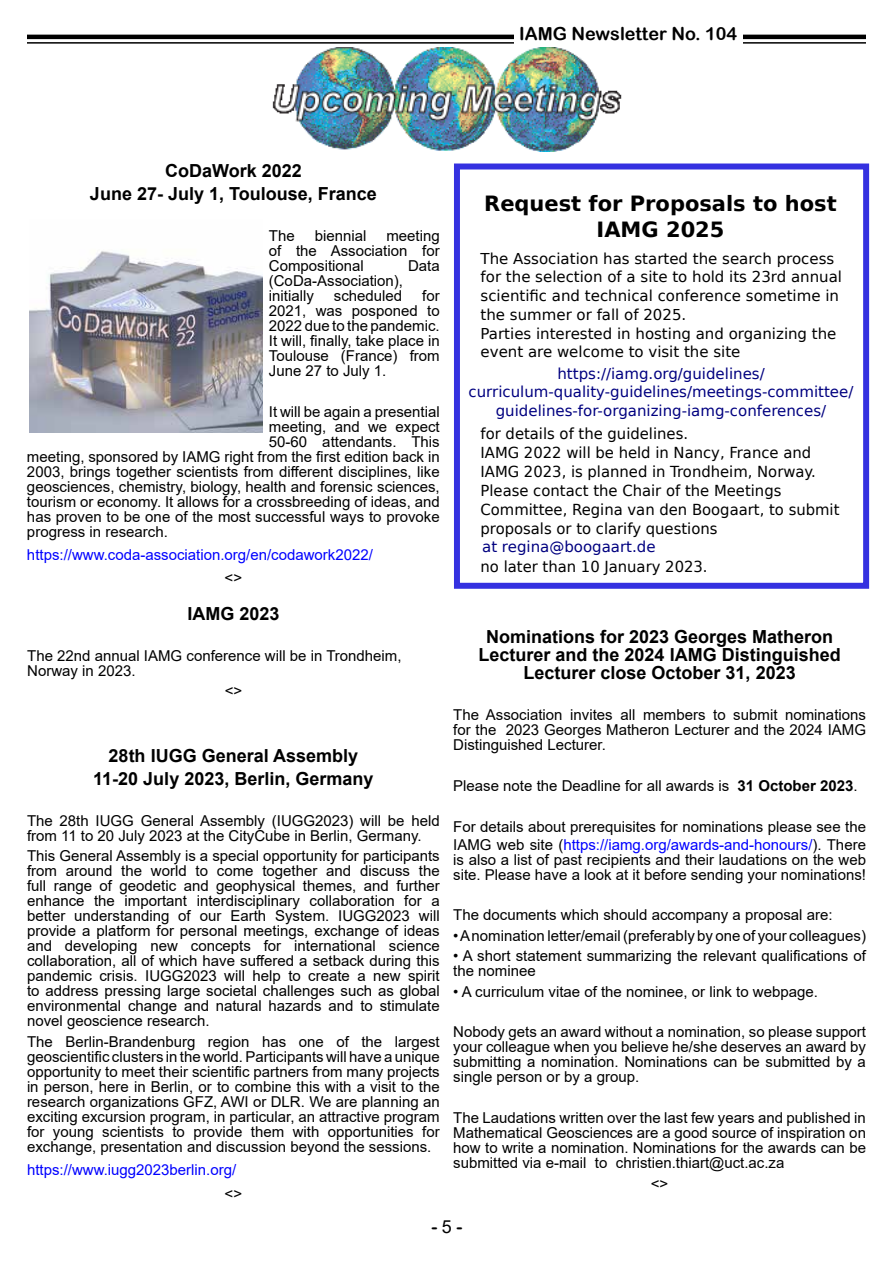
<style>
.page{position:relative;width:893px;height:1263px;background:#fff}
.page>*{position:absolute;margin:0;border:0;box-sizing:border-box;transform-origin:0 0}
.t1{font:700 21px/26.2px "DejaVu Sans";color:#000;text-align:center}
.t2{font:700 18px/23.4px "Arial";color:#000;text-align:center}
.t3{font:18px "Arial Rounded MT Bold";color:#000}
.t4{font:15.15px/19px "DejaVu Sans";color:#000}
.t5{font:15px/15px "Arial";color:#000;text-align:justify}
.t6{font:15px/18.8px "DejaVu Sans";color:#000}
.t7{font:15px/18.8px "DejaVu Sans";color:#000080;text-align:center}
.t8{font:15px "Arial";color:#00f}
.s1{font-weight:700}
.s2{color:#00f}
.s3{font-family:"Arial"}
</style>
<div class="page">
<hr style="left:27px;top:35px;width:839px;height:4px;background:#000">
<hr style="left:27px;top:42px;width:839px;height:2px;background:#000">
<div style="left:514px;top:27px;width:228px;height:21px;background:#fff"></div>
<img style="left:272px;top:48px;width:350px;height:103px">
<div style="left:454px;top:164px;width:415px;height:425px;border:6px solid #3531e0"></div>
<img style="left:29px;top:251px;width:233px;height:182px">
<p class="t3" style="left:519px;top:23px;width:220px">IAMG Newsletter No. 104</p>
<p class="t2" style="left:90px;top:159px;width:288px">CoDaWork 2022<br>June 27- July 1, Toulouse, France</p>
<p class="t5" style="left:269px;top:228px;width:27px">The</p>
<p class="t5" style="left:315px;top:228px;width:53px">biennial</p>
<p class="t5" style="left:269px;top:228px;width:172px;text-indent:118px">meeting of the Association for Compositional</p>
<p class="t5" style="left:408px;top:258px;width:33px">Data</p>
<p class="t5" style="left:269px;top:273px;width:136px">(CoDa-Association), initially</p>
<p class="t5" style="left:269px;top:288px;width:172px;text-indent:153px">for 2021, was posponed to 2022 due to the pandemic.<br>It will, finally, take place in Toulouse (France) from June 27 to July 1.</p>
<p class="t5" style="left:269px;top:404px;width:172px">It will be again a presential</p>
<p class="t5" style="left:269px;top:419px;width:172px">meeting, and we expect</p>
<p class="t5" style="left:269px;top:434px;width:172px">50-60 attendants. This</p>
<p class="t5" style="left:27px;top:449px;width:414px">meeting, sponsored by IAMG right from the first edition back in</p>
<p class="t5" style="left:27px;top:464px;width:414px">2003, brings together scientists from different disciplines, like</p>
<p class="t5" style="left:27px;top:479px;width:414px">geosciences, chemistry, biology, health and forensic sciences,</p>
<p class="t5" style="left:27px;top:494px;width:414px">tourism or economy. It allows for a crossbreeding of ideas, and</p>
<p class="t5" style="left:27px;top:509px;width:414px">has proven to be one of the most successful ways to provoke</p>
<p class="t5" style="left:27px;top:524px;width:142px">progress in research.</p>
<p class="t8" style="left:27px;top:544px;width:347px">https://www.coda-association.org/en/codawork2022/</p>
<p class="t5" style="left:225px;top:571px;width:19px">&lt;&gt;</p>
<p class="t5" style="left:334px;top:288px;width:70px">scheduled</p>
<p class="t2" style="left:188px;top:602px;width:94px">IAMG 2023</p>
<p class="t5" style="left:27px;top:648px;width:376px">The 22nd annual IAMG conference will be in Trondheim,<br>Norway in 2023.</p>
<p class="t5" style="left:225px;top:683px;width:19px">&lt;&gt;</p>
<p class="t2" style="left:93px;top:744px;width:282px">28th IUGG General Assembly<br>11-20 July 2023, Berlin, Germany</p>
<p class="t5" style="left:27px;top:813px;width:414px">The 28th IUGG General Assembly (IUGG2023) will be held from 11 to 20 July 2023 at the CityCube in Berlin, Germany.</p>
<p class="t5" style="left:27px;top:848px;width:414px">This General Assembly is a special opportunity for participants from around the world to come together and discuss the full range of geodetic and geophysical themes, and further enhance the important interdisciplinary collaboration for a better understanding of our Earth System. IUGG2023 will provide a platform for personal meetings, exchange of ideas and developing new concepts for international science collaboration, all of which have suffered a setback during this pandemic crisis. IUGG2023 will help to create a new spirit to address pressing large societal challenges such as global environmental change and natural hazards and to stimulate novel geoscience research.</p>
<p class="t5" style="left:27px;top:1034px;width:414px">The Berlin-Brandenburg region has one of the largest geoscientific clusters in the world. Participants will have a unique opportunity to meet their scientific partners from many projects in person, here in Berlin, or to combine this with a visit to the research organizations GFZ, AWI or DLR. We are planning an exciting excursion program, in particular, an attractive program for young scientists to provide them with opportunities for exchange, presentation and discussion beyond the sessions.</p>
<p class="t8" style="left:27px;top:1159px;width:211px">https://www.iugg2023berlin.org/</p>
<p class="t5" style="left:225px;top:1186px;width:19px">&lt;&gt;</p>
<h1 class="t1" style="left:484px;top:189px;width:354px">Request for Proposals to host<br>IAMG 2025</h1>
<p class="t6" style="left:481px;top:248px;width:363px">The Association has started the search process for the selection of a site to hold its 23rd annual scientific and technical conference sometime in the summer or fall of 2025.<br>Parties interested in hosting and organizing the event are welcome to visit the site</p>
<p class="t7" style="left:469px;top:364px;width:386px">https://iamg.org/guidelines/ curriculum-quality-guidelines/meetings-committee/ guidelines-for-organizing-iamg-conferences/</p>
<p class="t4" style="left:481px;top:423px;width:360px">for details of the guidelines.<br>IAMG 2022 will be held in Nancy, France and IAMG 2023, is planned in Trondheim, Norway.<br>Please contact the Chair of the Meetings Committee, Regina van den Boogaart, to submit proposals or to clarify questions</p>
<p class="t4" style="left:481px;top:556px;width:229px">no later than 10 January 2023.</p>
<p class="t7" style="left:482px;top:537px;width:175px">at regina@boogaart.de</p>
<p class="t2" style="left:479px;top:628px;width:364px;line-height:18px">Nominations for 2023 Georges Matheron<br>Lecturer and the 2024 IAMG Distinguished<br>Lecturer close October 31, 2023</p>
<p class="t5" style="left:453px;top:707px;width:414px">The Association invites all members to submit nominations for the 2023 Georges Matheron Lecturer and the 2024 IAMG Distinguished Lecturer.</p>
<p class="t5" style="left:453px;top:778px;width:406px">Please note the Deadline for all awards is <span class="s1">31 October 2023</span>.</p>
<p class="t5" style="left:453px;top:817px;width:414px;line-height:18px">For details about prerequisites for nominations please see the<br>IAMG web site (<span class="s2">https://iamg.org/awards-and-honours/</span>). There</p>
<p class="t5" style="left:453px;top:852px;width:414px">is also a list of past recipients and their laudations on the web site. Please have a look at it before sending your nominations!</p>
<p class="t5" style="left:453px;top:907px;width:381px">The documents which should accompany a proposal are:</p>
<p class="t5" style="left:453px;top:928px;width:414px">• A nomination letter/email (preferably by one of your colleagues)</p>
<p class="t5" style="left:453px;top:948px;width:414px">• A short statement summarizing the relevant qualifications of the nominee</p>
<p class="t5" style="left:453px;top:984px;width:366px">• A curriculum vitae of the nominee, or link to webpage.</p>
<p class="t5" style="left:453px;top:1024px;width:414px">Nobody gets an award without a nomination, so please support your colleague when you believe he/she deserves an award by submitting a nomination. Nominations can be submitted by a single person or by a group.</p>
<p class="t5" style="left:453px;top:1110px;width:414px">The Laudations written over the last few years and published in Mathematical Geosciences are a good source of inspiration on how to write a nomination. Nominations for the awards can be submitted via e-mail to christien.thiart@uct.ac.za</p>
<p class="t5" style="left:651px;top:1176px;width:19px">&lt;&gt;</p>
<p class="t3" style="left:431px;top:1216px;width:32px">- <span class="s3">5</span> -</p>
</div>
